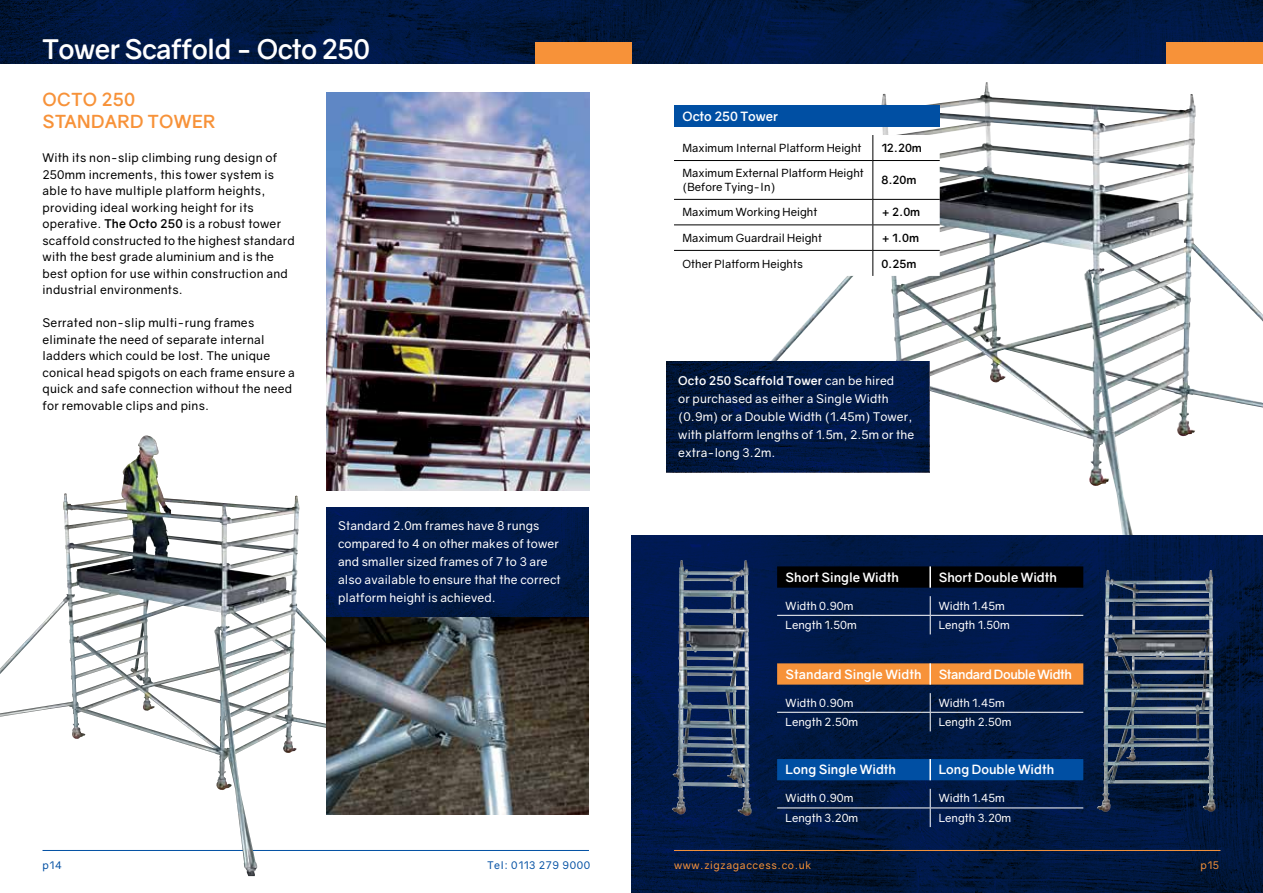
<style>
.page{position:relative;width:1263px;height:893px;background:#fff}
.page>*{position:absolute;margin:0;border:0;box-sizing:border-box;transform-origin:0 0}
.t1{font:700 27px "Gravity";letter-spacing:-.02em;color:#fff}
.t2{font:700 18px/21.6px "Gravity";letter-spacing:.02em;color:#f79239}
.t3{font:700 12.75px "Gravity";color:#fff}
.t4{font:700 12.75px "Gravity";letter-spacing:-.03em;color:#fff}
.t5{font:12px/16.5px "Gravity";letter-spacing:.02em;color:#000}
.t6{font:12px/18px "Gravity";letter-spacing:.01em;color:#fff}
.t7{font:11.25px/13.5px "Gravity";color:#000}
.t8{font:11.25px "Gravity";color:#fff}
.t9{font:700 11.25px "Gravity";color:#000}
.t10{font:10.5px "Gravity";letter-spacing:.06em;color:#f79239}
.t11{font:10.5px "Gravity";letter-spacing:.06em;color:#004fa3}
.s1{font-weight:700}
</style>
<div class="page">
<img style="left:732px;top:82px;width:531px;height:454px">
<svg style="left:632px;top:536px;width:631px;height:357px;background:#001844"></svg>
<img style="left:326px;top:617px;width:263px;height:197px">
<svg style="left:631px;top:0;width:632px;height:64px;background:#001842"></svg>
<svg style="left:0;top:0;width:631px;height:64px;background:#00173f"></svg>
<div style="left:535px;top:43px;width:96px;height:21px;background:#f79239"></div>
<div style="left:1166px;top:43px;width:97px;height:21px;background:#f79239"></div>
<img style="left:1097px;top:570px;width:119px;height:242px">
<div style="left:674px;top:105px;width:266px;height:21px;background:#004fa3"></div>
<svg style="left:674px;top:135px;width:266px;height:141px"></svg>
<hr style="left:43px;top:850px;width:546px;height:1px;background:#004fa3">
<img style="left:0;top:436px;width:220px;height:342px">
<hr style="left:674px;top:850px;width:546px;height:1px;background:#f79239">
<img style="left:326px;top:92px;width:264px;height:398px">
<svg style="left:326px;top:507px;width:263px;height:110px;background:#00194b"></svg>
<svg style="left:777px;top:566px;width:306px;height:22px;background:#000002"></svg>
<hr style="left:929px;top:566px;width:2px;height:22px;background:#fff">
<hr style="left:777px;top:615px;width:153px;height:1px;background:#fff">
<hr style="left:930px;top:615px;width:153px;height:1px;background:#fff">
<svg style="left:930px;top:596px;width:1px;height:38px"></svg>
<svg style="left:777px;top:663px;width:306px;height:22px;background:#ee8d39"></svg>
<hr style="left:929px;top:663px;width:2px;height:22px;background:#fff">
<hr style="left:777px;top:712px;width:153px;height:1px;background:#fff">
<hr style="left:930px;top:712px;width:153px;height:1px;background:#fff">
<svg style="left:930px;top:693px;width:1px;height:38px"></svg>
<div style="left:777px;top:759px;width:306px;height:21px;background:#004fa3"></div>
<hr style="left:929px;top:759px;width:2px;height:21px;background:#fff">
<hr style="left:777px;top:807px;width:153px;height:1px;background:#fff">
<hr style="left:930px;top:807px;width:153px;height:1px;background:#fff">
<svg style="left:930px;top:789px;width:1px;height:38px"></svg>
<img style="left:672px;top:560px;width:80px;height:256px">
<svg style="left:666px;top:362px;width:263px;height:110px;background:#001742"></svg>
<h1 class="t1" style="left:43px;top:32px;width:329px">Tower Scaffold - Octo 250</h1>
<h2 class="t2" style="left:43px;top:89px;width:174px">OCTO 250<br>STANDARD TOWER</h2>
<p class="t5" style="left:43px;top:150px;width:254px">With its non-slip climbing rung design of 250mm increments, this tower system is able to have multiple platform heights, providing ideal working height for its operative. <span class="s1">The Octo 250</span> is a robust tower scaffold constructed to the highest standard with the best grade aluminium and is the best option for use within construction and industrial environments.</p>
<p class="t5" style="left:43px;top:315px;width:254px">Serrated non-slip multi-rung frames eliminate the need of separate internal ladders which could be lost. The unique conical head spigots on each frame ensure a quick and safe connection without the need for removable clips and pins.</p>
<p class="t6" style="left:338px;top:517px;width:224px">Standard 2.0m frames have 8 rungs compared to 4 on other makes of tower and smaller sized frames of 7 to 3 are also available to ensure that the correct platform height is achieved.</p>
<p class="t3" style="left:682px;top:108px;width:97px">Octo 250 Tower</p>
<p class="t7" style="left:682px;top:141px;width:181px">Maximum Internal Platform Height</p>
<p class="t9" style="left:881px;top:141px;width:42px">12.20m</p>
<p class="t7" style="left:682px;top:167px;width:183px">Maximum External Platform Height (Before Tying-In)</p>
<p class="t9" style="left:881px;top:173px;width:37px">8.20m</p>
<p class="t7" style="left:682px;top:205px;width:136px">Maximum Working Height</p>
<p class="t9" style="left:881px;top:205px;width:40px">+ 2.0m</p>
<p class="t7" style="left:682px;top:231px;width:141px">Maximum Guardrail Height</p>
<p class="t9" style="left:881px;top:231px;width:39px">+ 1.0m</p>
<p class="t7" style="left:682px;top:257px;width:122px">Other Platform Heights</p>
<p class="t9" style="left:881px;top:257px;width:37px">0.25m</p>
<p class="t6" style="left:678px;top:371px;width:238px"><span class="s1">Octo 250 Scaffold Tower</span> can be hired<br>or purchased as either a Single Width (0.9m) or a Double Width (1.45m) Tower, with platform lengths of 1.5m, 2.5m or the extra-long 3.2m.</p>
<p class="t3" style="left:786px;top:569px;width:115px">Short Single Width</p>
<p class="t3" style="left:939px;top:569px;width:120px">Short Double Width</p>
<p class="t8" style="left:786px;top:599px;width:69px">Width 0.90m</p>
<p class="t8" style="left:939px;top:599px;width:68px">Width 1.45m</p>
<p class="t8" style="left:786px;top:618px;width:73px">Length 1.50m</p>
<p class="t8" style="left:939px;top:618px;width:73px">Length 1.50m</p>
<p class="t3" style="left:786px;top:666px;width:137px">Standard Single Width</p>
<p class="t4" style="left:939px;top:666px;width:135px">Standard Double Width</p>
<p class="t8" style="left:786px;top:696px;width:69px">Width 0.90m</p>
<p class="t8" style="left:939px;top:696px;width:68px">Width 1.45m</p>
<p class="t8" style="left:786px;top:715px;width:74px">Length 2.50m</p>
<p class="t8" style="left:939px;top:715px;width:74px">Length 2.50m</p>
<p class="t3" style="left:786px;top:762px;width:112px">Long Single Width</p>
<p class="t3" style="left:939px;top:762px;width:117px">Long Double Width</p>
<p class="t8" style="left:786px;top:791px;width:69px">Width 0.90m</p>
<p class="t8" style="left:939px;top:791px;width:68px">Width 1.45m</p>
<p class="t8" style="left:786px;top:811px;width:74px">Length 3.20m</p>
<p class="t8" style="left:939px;top:811px;width:74px">Length 3.20m</p>
<p class="t11" style="left:43px;top:859px;width:21px">p14</p>
<p class="t11" style="left:487px;top:859px;width:104px">Tel: 0113 279 9000</p>
<p class="t10" style="left:674px;top:859px;width:139px">www.zigzagaccess.co.uk</p>
<p class="t10" style="left:1200px;top:859px;width:20px">p15</p>
</div>
